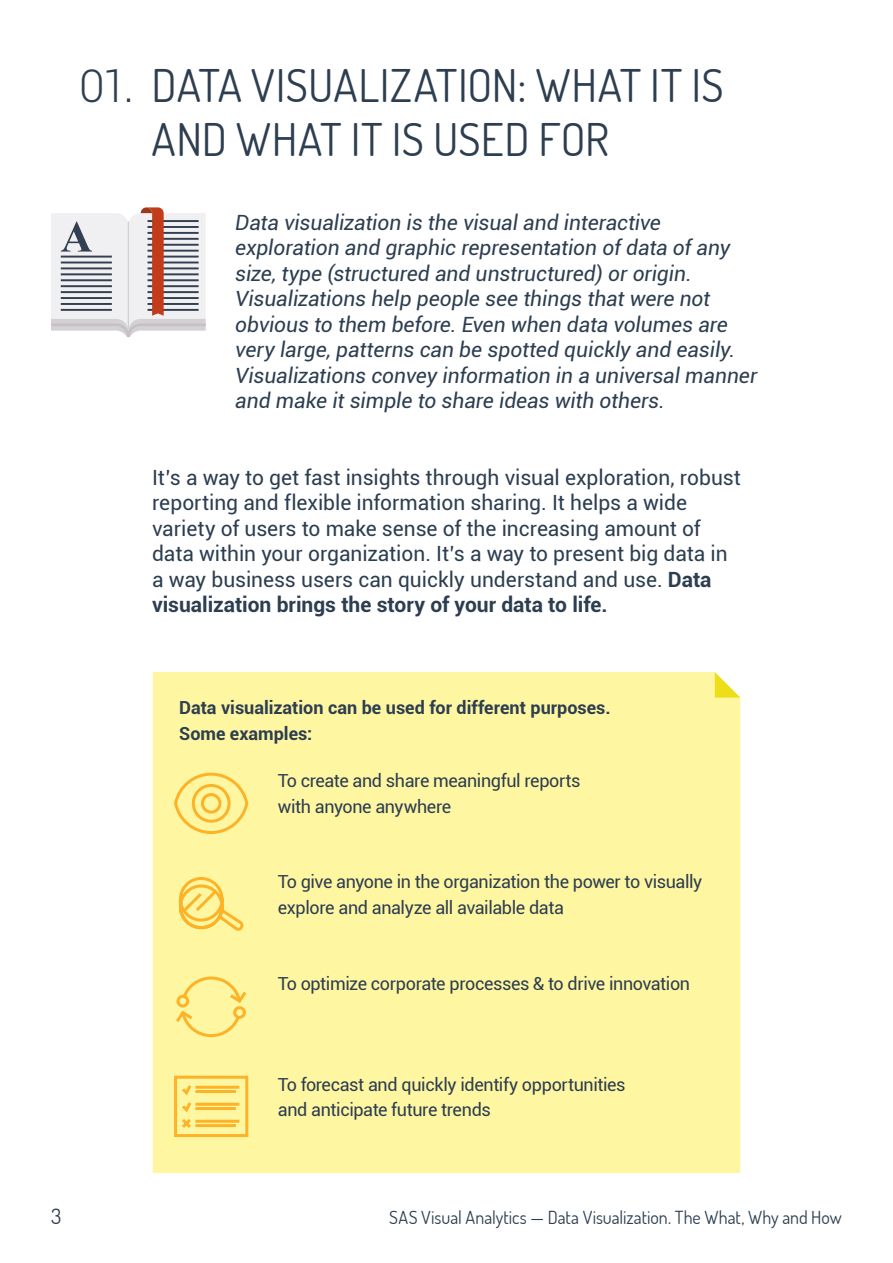
<style>
.page{position:relative;width:893px;height:1263px;background:#fff}
.page>*{position:absolute;margin:0;border:0;box-sizing:border-box;transform-origin:0 0}
.t1{font:45px/54px "Dosis";letter-spacing:.005em;color:#2c3e50}
.t2{font:italic 21px/25.5px "Roboto";letter-spacing:-.005em;color:#2c3e50}
.t3{font:21px/25.5px "Roboto";letter-spacing:-.005em;color:#2c3e50}
.t4{font:21px "Dosis";color:#2c3e50}
.t5{font:18px/25.5px "Roboto";letter-spacing:-.02em;color:#2c3e50}
.t6{font:700 18px/25.5px "Roboto";color:#2c3e50}
.t7{font:18px "Dosis";color:#2c3e50}
.s1{font-family:"Roboto";font-weight:300}
.s2{font-weight:700}
</style>
<div class="page">
<svg style="left:51px;top:207px;width:155px;height:130px"></svg>
<hr style="left:128px;top:221px;width:1px;height:110px;background:#d1d1d6">
<div style="left:153px;top:672px;width:587px;height:501px;background:#fff6a2"></div>
<svg style="left:715px;top:672px;width:25px;height:26px"></svg>
<svg style="left:172px;top:771px;width:78px;height:64px;background:#fee786"></svg>
<svg style="left:173px;top:1074px;width:77px;height:64px;background:#fddf78"></svg>
<svg style="left:173px;top:975px;width:76px;height:64px;background:#feeb8f"></svg>
<svg style="left:177px;top:875px;width:70px;height:60px;background:#fee483"></svg>
<h1 class="t1" style="left:152px;top:57px;width:574px;text-indent:-72px"><span class="s1">01.</span> DATA VISUALIZATION: WHAT IT IS<br>AND WHAT IT IS USED FOR</h1>
<p class="t2" style="left:235px;top:209px;width:524px">Data visualization is the visual and interactive exploration and graphic representation of data of any size, type (structured and unstructured) or origin.<br>Visualizations help people see things that were not obvious to them before. Even when data volumes are very large, patterns can be spotted quickly and easily.<br>Visualizations convey information in a universal manner and make it simple to share ideas with others.</p>
<p class="t3" style="left:152px;top:464px;width:590px">It’s a way to get fast insights through visual exploration, robust reporting and flexible information sharing. It helps a wide variety of users to make sense of the increasing amount of data within your organization. It’s a way to present big data in a way business users can quickly understand and use. <span class="s2">Data visualization brings the story of your data to life.</span></p>
<p class="t6" style="left:179px;top:694px;width:433px">Data visualization can be used for different purposes.<br>Some examples:</p>
<p class="t5" style="left:278px;top:767px;width:304px">To create and share meaningful reports with anyone anywhere</p>
<p class="t5" style="left:278px;top:868px;width:426px">To give anyone in the organization the power to visually explore and analyze all available data</p>
<p class="t5" style="left:278px;top:970px;width:414px">To optimize corporate processes &amp; to drive innovation</p>
<p class="t5" style="left:278px;top:1071px;width:349px">To forecast and quickly identify opportunities and anticipate future trends</p>
<p class="t4" style="left:51px;top:1203px;width:12px">3</p>
<p class="t7" style="left:389px;top:1206px;width:454px">SAS Visual Analytics — Data Visualization. The What, Why and How</p>
</div>
